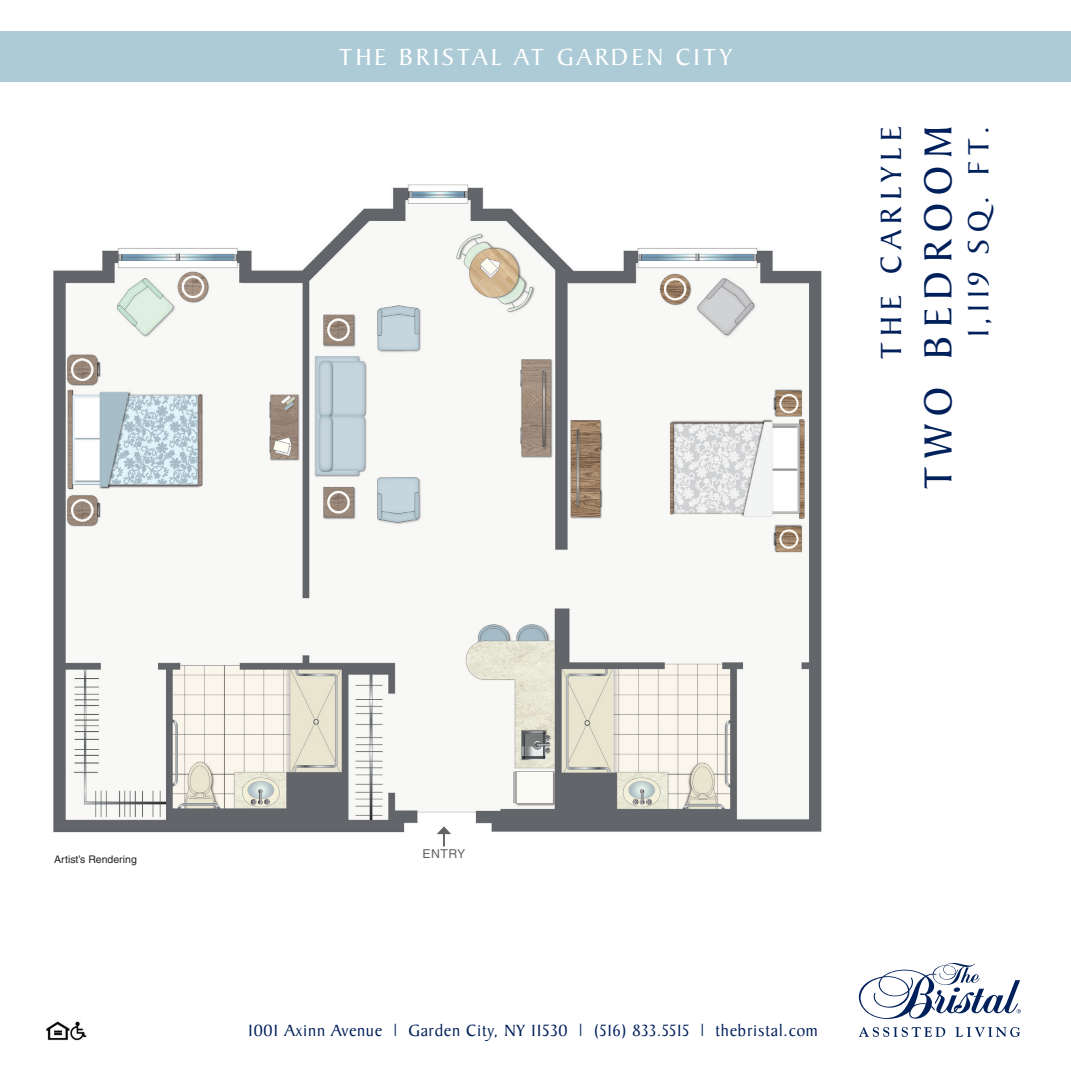
<style>
.page{position:relative;width:1071px;height:1071px;background:#fff}
.page>*{position:absolute;margin:0;border:0;box-sizing:border-box;transform-origin:0 0}
.t1{font:42px "Baker Signet Std";letter-spacing:.2em;color:#00205b}
.t2{font:31.5px "Baker Signet Std";letter-spacing:.2em;color:#00205b}
.t3{font:25.2px "Baker Signet Std";letter-spacing:.12em;color:#fff}
.t4{font:17.5px "Baker Signet Std";letter-spacing:.04em;color:#00205b}
.text{font:12.25px "Helvetica LT Std";letter-spacing:.04em;color:#636366}
.t5{font:10.5px "Helvetica LT Std";color:#231f20}
</style>
<div class="page">
<div style="left:0;top:32px;width:1071px;height:50px;background:#accbd6"></div>
<svg style="left:859px;top:1027px;width:86px;height:10px"></svg>
<svg style="left:955px;top:1027px;width:65px;height:10px"></svg>
<svg style="left:859px;top:963px;width:162px;height:56px"></svg>
<img style="left:46px;top:1021px;width:41px;height:20px">
<img style="left:53px;top:184px;width:769px;height:649px">
<svg style="left:437px;top:826px;width:14px;height:21px"></svg>
<h3 class="t3" style="left:339px;top:43px;width:394px">THE BRISTAL AT GARDEN CITY</h3>
<p class="t2" style="left:874px;top:359px;width:235px;rotate:-90deg">THE CARLYLE</p>
<p class="t1" style="left:916px;top:489px;width:365px;rotate:-90deg">TWO BEDROOM</p>
<p class="t2" style="left:961px;top:338px;width:213px;rotate:-90deg">1,119 SQ. FT.</p>
<p class="t5" style="left:54px;top:853px;width:84px">Artist’s Rendering</p>
<p class="text" style="left:423px;top:847px;width:44px">ENTRY</p>
<p class="t4" style="left:248px;top:1021px;width:571px">1001 Axinn Avenue | Garden City, NY 11530 | (516) 833.5515 | thebristal.com</p>
</div>
